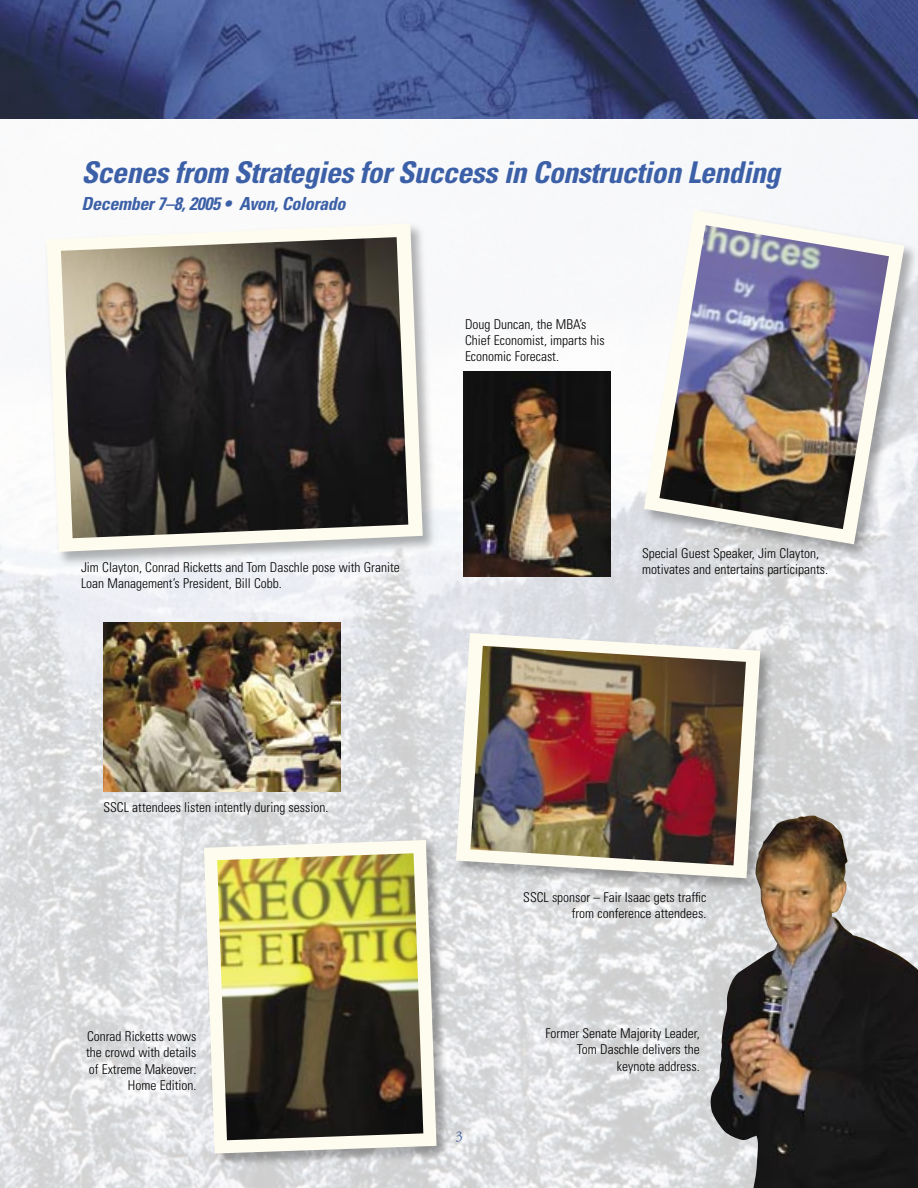
<style>
.page{position:relative;width:918px;height:1188px;background:#fff}
.page>*{position:absolute;margin:0;border:0;box-sizing:border-box;transform-origin:0 0}
.t1{font:italic 700 condensed 30px "Univers";letter-spacing:-.02em;color:#3c60a7}
.t2{font:italic 700 condensed 18px "Univers";letter-spacing:-.02em;color:#3c60a7}
.t3{font:15px "Adobe Garamond";color:#3c60a7}
.t4{font:300 condensed 13.5px/16.2px "Univers";color:#000}
</style>
<div class="page">
<img style="left:0;top:125px;width:918px;height:1063px">
<img style="left:0;top:0;width:918px;height:119px">
<img style="left:103px;top:622px;width:238px;height:170px">
<img style="left:464px;top:372px;width:147px;height:204px">
<div style="left:453px;top:630px;width:324px;height:264px;background:#000;opacity:.3"></div>
<svg style="left:456px;top:633px;width:304px;height:245px"></svg>
<img style="left:470px;top:646px;width:276px;height:219px">
<img style="left:710px;top:816px;width:208px;height:372px">
<div style="left:45px;top:222px;width:393px;height:345px;background:#000;opacity:.3"></div>
<svg style="left:46px;top:224px;width:377px;height:328px;fill:#fcfbef"></svg>
<img style="left:61px;top:237px;width:347px;height:301px">
<div style="left:643px;top:209px;width:275px;height:351px;background:#000;opacity:.3"></div>
<svg style="left:644px;top:210px;width:261px;height:334px"></svg>
<img style="left:659px;top:225px;width:230px;height:304px">
<div style="left:202px;top:838px;width:249px;height:330px;background:#000;opacity:.3"></div>
<svg style="left:204px;top:840px;width:233px;height:314px;fill:#fefcef"></svg>
<img style="left:217px;top:853px;width:206px;height:287px">
<h1 class="t1" style="left:82px;top:154px;width:700px">Scenes from Strategies for Success in Construction Lending</h1>
<h2 class="t2" style="left:82px;top:193px;width:265px">December 7–8, 2005 • Avon, Colorado</h2>
<p class="t4" style="left:465px;top:316px;width:141px">Doug Duncan, the MBA’s<br>Chief Economist, imparts his<br>Economic Forecast.</p>
<p class="t4" style="left:81px;top:559px;width:320px">Jim Clayton, Conrad Ricketts and Tom Daschle pose with Granite<br>Loan Management’s President, Bill Cobb.</p>
<p class="t4" style="left:642px;top:545px;width:188px">Special Guest Speaker, Jim Clayton, motivates and entertains participants.</p>
<p class="t4" style="left:103px;top:799px;width:226px">SSCL attendees listen intently during session.</p>
<p class="t4" style="left:86px;top:1028px;width:112px;text-align:right">Conrad Ricketts wows the crowd with details of Extreme Makeover:<br>Home Edition.</p>
<p class="t3" style="left:455px;top:1128px;width:9px">3</p>
<p class="t4" style="left:523px;top:889px;width:185px;text-align:right">SSCL sponsor – Fair Isaac gets traffic from conference attendees.</p>
<p class="t4" style="left:545px;top:1025px;width:156px;text-align:right">Former Senate Majority Leader,<br>Tom Daschle delivers the keynote address.</p>
</div>
